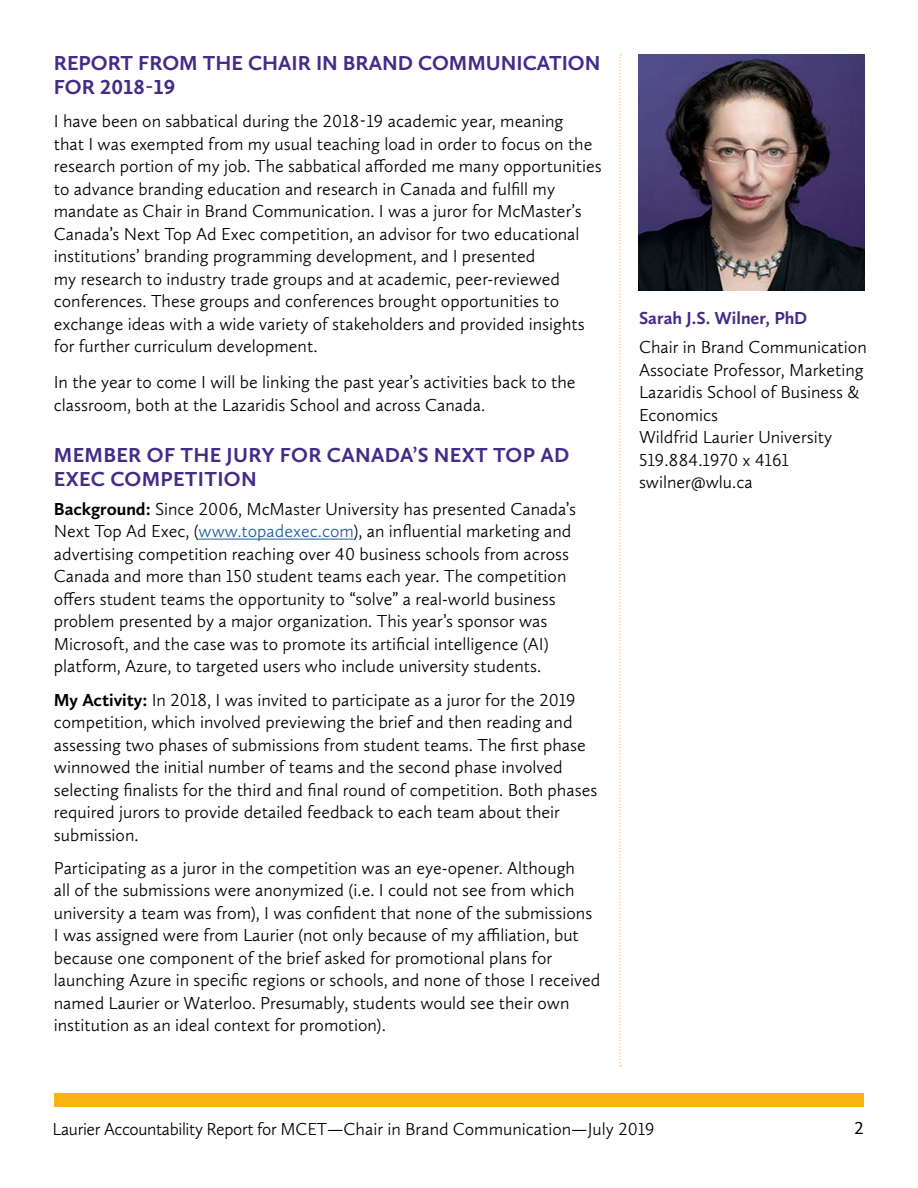
<style>
.page{position:relative;width:918px;height:1188px;background:#fff}
.page>*{position:absolute;margin:0;border:0;box-sizing:border-box;transform-origin:0 0}
.t1{font:700 21px/24px "Calluna Sans";letter-spacing:.005em;color:#422c88}
.t2{font:300 18px/22.5px "Calluna Sans";color:#000}
.t3{font:700 18px "Calluna Sans";color:#422c88}
.t4{font:18px "Calluna Sans";color:#000}
.s1{font-weight:700}
.s2{color:#215e9e}
</style>
<div class="page">
<div style="left:54px;top:1094px;width:810px;height:13px;background:#fcb515"></div>
<hr style="left:198px;top:539px;width:156px;height:1px;background:#215e9e">
<svg style="left:619px;top:54px;width:2px;height:1012px"></svg>
<img style="left:638px;top:54px;width:227px;height:236px">
<p class="t1" style="left:54px;top:50px;width:548px">REPORT FROM THE CHAIR IN BRAND COMMUNICATION<br>FOR 2018-19</p>
<p class="t2" style="left:54px;top:110px;width:549px">I have been on sabbatical during the 2018-19 academic year, meaning<br>that I was exempted from my usual teaching load in order to focus on the research portion of my job. The sabbatical afforded me many opportunities to advance branding education and research in Canada and fulfill my mandate as Chair in Brand Communication. I was a juror for McMaster’s Canada’s Next Top Ad Exec competition, an advisor for two educational institutions’ branding programming development, and I presented<br>my research to industry trade groups and at academic, peer-reviewed conferences. These groups and conferences brought opportunities to exchange ideas with a wide variety of stakeholders and provided insights for further curriculum development.</p>
<p class="t2" style="left:54px;top:371px;width:523px">In the year to come I will be linking the past year’s activities back to the classroom, both at the Lazaridis School and across Canada.</p>
<p class="t1" style="left:54px;top:442px;width:517px">MEMBER OF THE JURY FOR CANADA’S NEXT TOP AD<br>EXEC COMPETITION</p>
<p class="t2" style="left:54px;top:497px;width:524px"><span class="s1">Background:</span> Since 2006, McMaster University has presented Canada’s Next Top Ad Exec, (<span class="s2">www.topadexec.com</span>), an influential marketing and advertising competition reaching over 40 business schools from across Canada and more than 150 student teams each year. The competition offers student teams the opportunity to “solve” a real-world business problem presented by a major organization. This year’s sponsor was Microsoft, and the case was to promote its artificial intelligence (AI) platform, Azure, to targeted users who include university students.</p>
<p class="t2" style="left:54px;top:688px;width:545px"><span class="s1">My Activity:</span> In 2018, I was invited to participate as a juror for the 2019 competition, which involved previewing the brief and then reading and assessing two phases of submissions from student teams. The first phase winnowed the initial number of teams and the second phase involved selecting finalists for the third and final round of competition. Both phases required jurors to provide detailed feedback to each team about their submission.</p>
<p class="t2" style="left:54px;top:856px;width:548px">Participating as a juror in the competition was an eye-opener. Although<br>all of the submissions were anonymized (i.e. I could not see from which university a team was from), I was confident that none of the submissions I was assigned were from Laurier (not only because of my affiliation, but because one component of the brief asked for promotional plans for launching Azure in specific regions or schools, and none of those I received named Laurier or Waterloo. Presumably, students would see their own institution as an ideal context for promotion).</p>
<p class="t3" style="left:639px;top:307px;width:170px">Sarah J.S. Wilner, PhD</p>
<p class="t2" style="left:639px;top:336px;width:229px">Chair in Brand Communication<br>Associate Professor, Marketing<br>Lazaridis School of Business &amp;<br>Economics<br>Wildfrid Laurier University<br>519.884.1970 x 4161 swilner@wlu.ca</p>
<p class="t2" style="left:52px;top:1117px;width:604px">Laurier Accountability Report for MCET—Chair in Brand Communication—July 2019</p>
<p class="t4" style="left:854px;top:1117px;width:11px">2</p>
</div>
